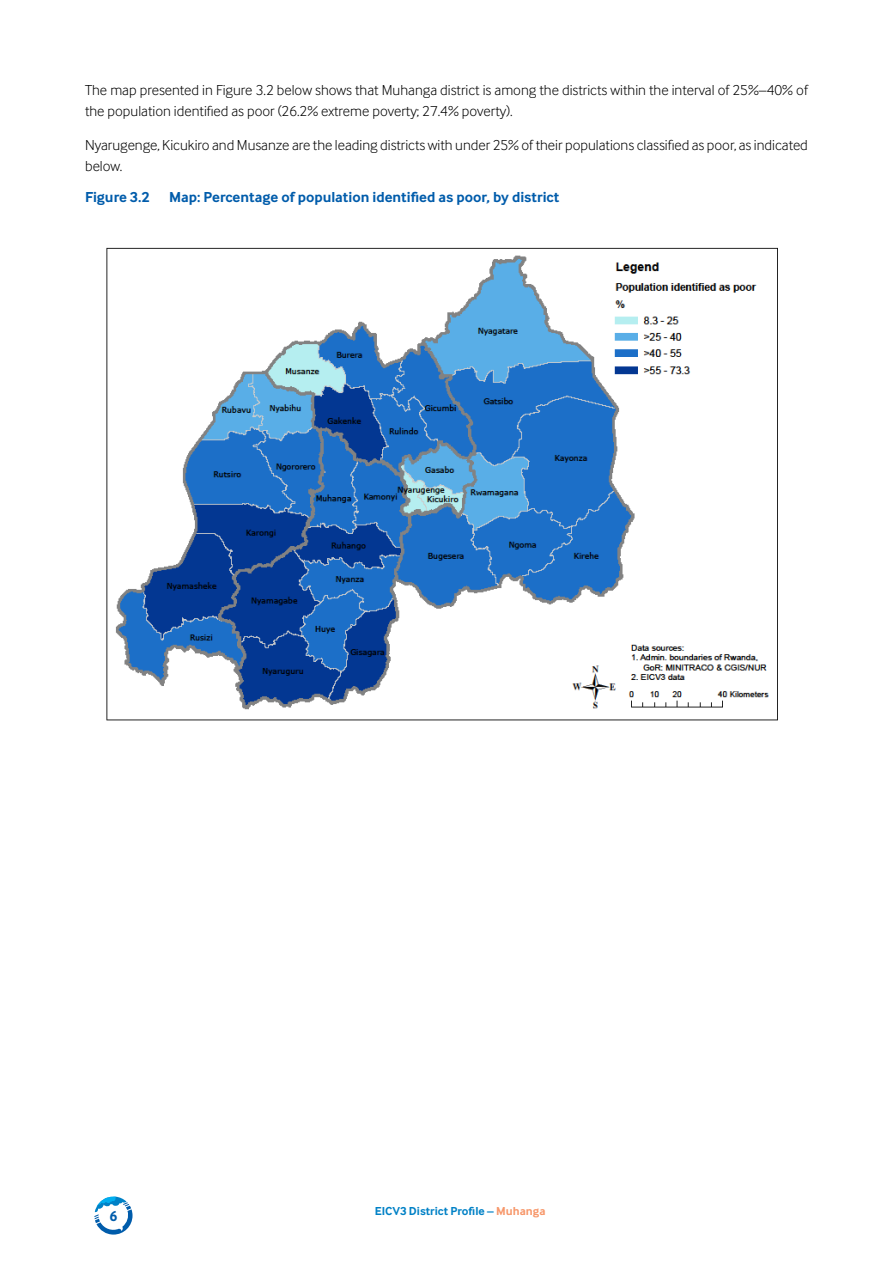
<style>
.page{position:relative;width:893px;height:1263px;background:#fff}
.page>*{position:absolute;margin:0;border:0;box-sizing:border-box;transform-origin:0 0}
.t1{font:300 15px/21px "Inter Face";color:#000}
.t2{font:700 15px "Inter Face";color:#005cab}
.t3{font:700 12px "Inter Face";color:#0081c6}
.s1{color:#f7976a}
</style>
<div class="page">
<svg style="left:94px;top:1196px;width:39px;height:38px"></svg>
<img style="left:106px;top:247px;width:672px;height:474px">
<p class="t1" style="left:85px;top:79px;width:724px">The map presented in Figure 3.2 below shows that Muhanga district is among the districts within the interval of 25%–40% of the population identified as poor (26.2% extreme poverty; 27.4% poverty).</p>
<p class="t1" style="left:85px;top:134px;width:724px">Nyarugenge, Kicukiro and Musanze are the leading districts with under 25% of their populations classified as poor, as indicated below.</p>
<p class="t2" style="left:85px;top:188px;width:66px">Figure 3.2</p>
<p class="t2" style="left:169px;top:188px;width:392px">Map: Percentage of population identified as poor, by district</p>
<p class="t2" style="left:109px;top:1207px;width:10px">6</p>
<p class="t3" style="left:375px;top:1204px;width:172px">EICV3 District Profile – <span class="s1">Muhanga</span></p>
</div>
